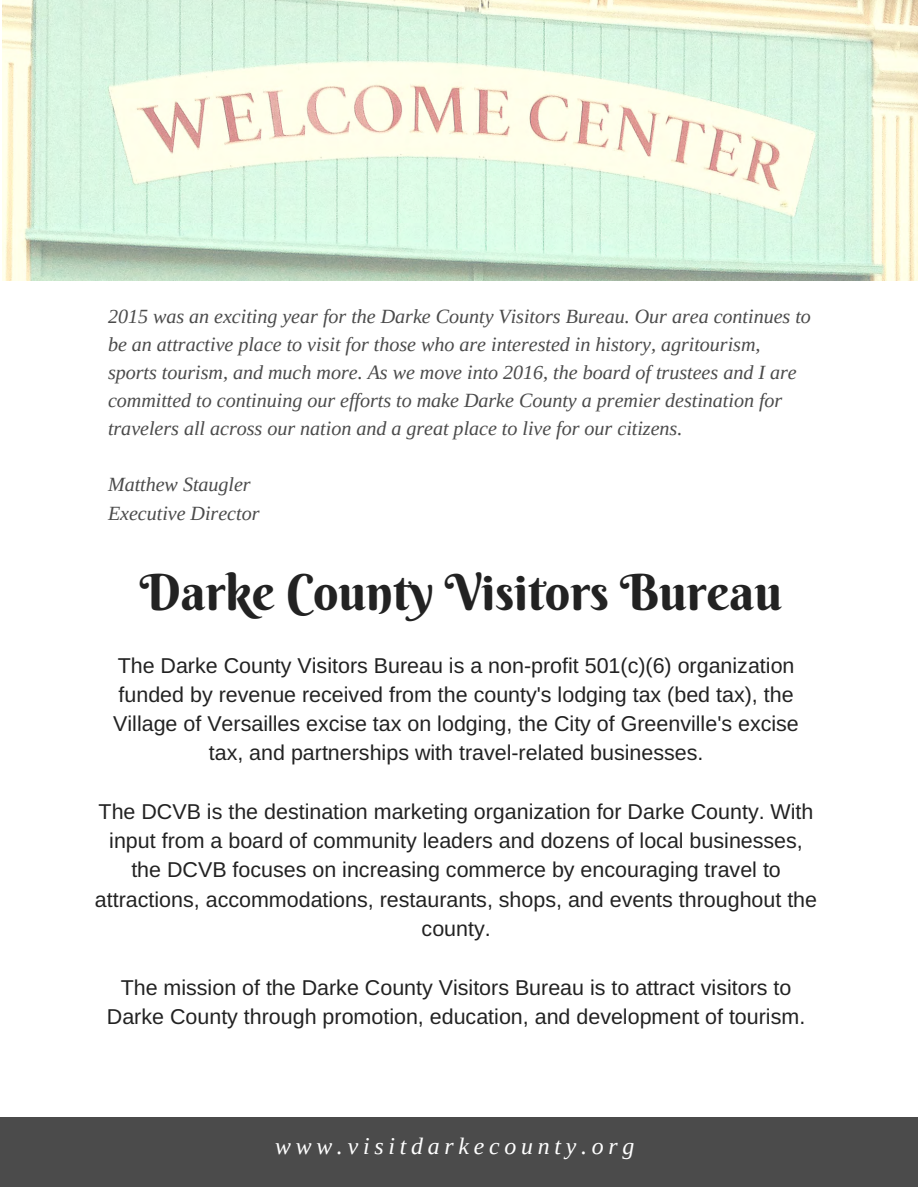
<style>
.page{position:relative;width:918px;height:1187px;background:#fff}
.page>*{position:absolute;margin:0;border:0;box-sizing:border-box;transform-origin:0 0}
.t1{font:49.8px "Berkshire Swash";color:#222}
.t2{font:italic 23.85px "Tinos";letter-spacing:.2em;color:#fff}
.t3{font:21.45px/29.2px "Arimo";color:#222;text-align:center}
.t4{font:italic 20.1px/28.2px "Tinos";color:#4b4b4b}
</style>
<div class="page">
<div style="left:0;top:1117px;width:918px;height:69px;background:#4b4b4b"></div>
<img style="left:2px;top:0;width:916px;height:281px">
<p class="t4" style="left:108px;top:302px;width:704px">2015 was an exciting year for the Darke County Visitors Bureau. Our area continues to be an attractive place to visit for those who are interested in history, agritourism, sports tourism, and much more. As we move into 2016, the board of trustees and I are committed to continuing our efforts to make Darke County a premier destination for travelers all across our nation and a great place to live for our citizens.</p>
<p class="t4" style="left:108px;top:470px;width:153px">Matthew Staugler<br>Executive Director</p>
<h1 class="t1" style="left:140px;top:561px;width:644px">Darke County Visitors Bureau</h1>
<p class="t3" style="left:113px;top:650px;width:687px">The Darke County Visitors Bureau is a non-profit 501(c)(6) organization funded by revenue received from the county's lodging tax (bed tax), the Village of Versailles excise tax on lodging, the City of Greenville's excise tax, and partnerships with travel-related businesses.</p>
<p class="t3" style="left:95px;top:797px;width:724px">The DCVB is the destination marketing organization for Darke County. With input from a board of community leaders and dozens of local businesses, the DCVB focuses on increasing commerce by encouraging travel to attractions, accommodations, restaurants, shops, and events throughout the county.</p>
<p class="t3" style="left:107px;top:972px;width:700px">The mission of the Darke County Visitors Bureau is to attract visitors to<br>Darke County through promotion, education, and development of tourism.</p>
<p class="t2" style="left:275px;top:1132px;width:361px">www.visitdarkecounty.org</p>
</div>
